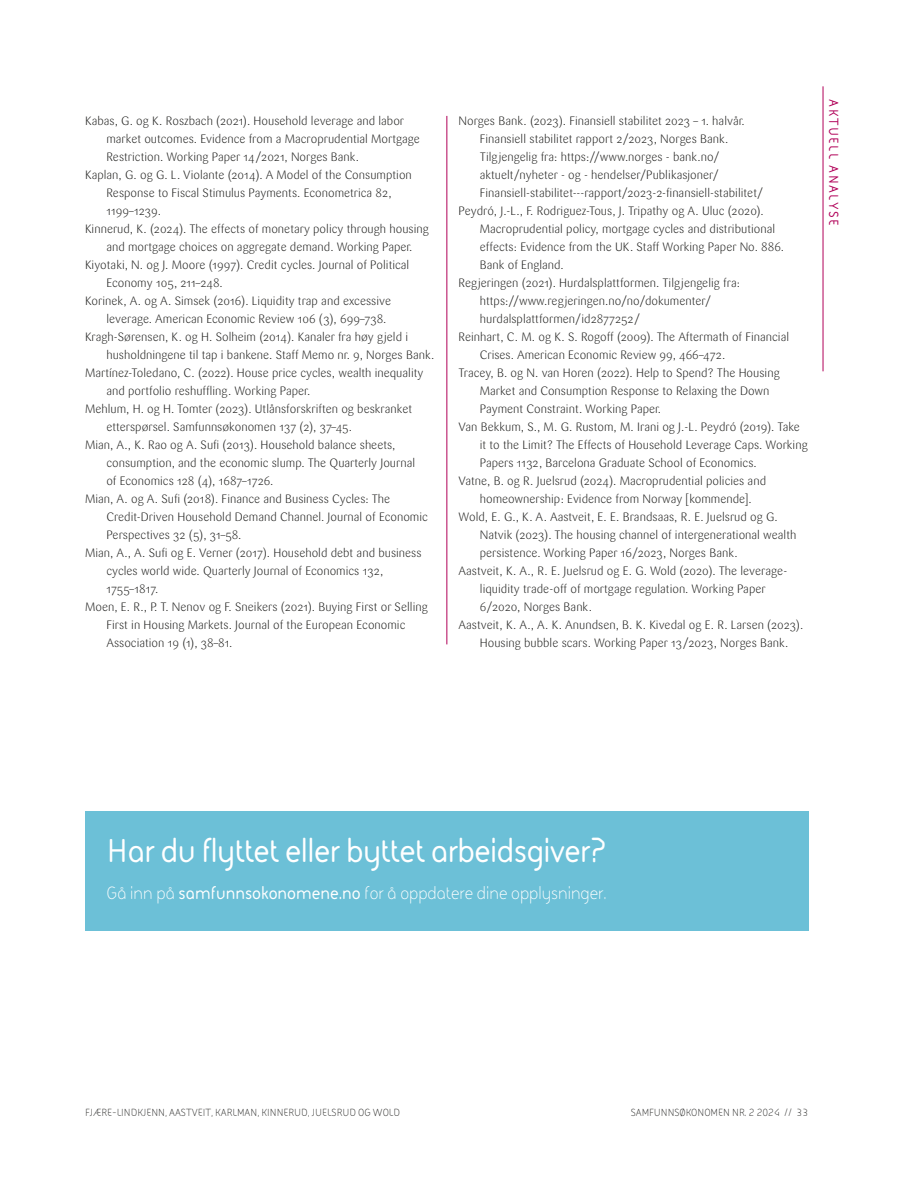
<style>
.page{position:relative;width:915px;height:1191px;background:#fff}
.page>*{position:absolute;margin:0;border:0;box-sizing:border-box;transform-origin:0 0}
.t1{font:700 33.75px "FS Sophie";letter-spacing:-.015em;color:#fff}
.t2{font:18px "FS Sophie";color:#fff}
.t3{font:700 13.5px "FS Sophie";letter-spacing:.12em;color:#b10058}
.t4{font:300 12px "Sari OT";color:#1d1d1b}
.t5{font:10.5px "FS Sophie";color:#1d1d1b}
.s1{font-weight:700}
</style>
<div class="page">
<hr style="left:446px;top:116px;width:1px;height:528px;background:#b10058">
<hr style="left:822px;top:86px;width:1px;height:285px;background:#b10058">
<div style="left:85px;top:811px;width:723px;height:119px;background:#6cc0d7"></div>
<p class="t4" style="left:85px;top:113px;width:320px">Kabas, G. og K. Roszbach (2021). Household leverage and labor</p>
<p class="t4" style="left:106px;top:131px;width:315px">market outcomes. Evidence from a Macroprudential Mortgage</p>
<p class="t4" style="left:106px;top:149px;width:254px">Restriction. Working Paper 14/2021, Norges Bank.</p>
<p class="t4" style="left:85px;top:167px;width:328px">Kaplan, G. og G. L. Violante (2014). A Model of the Consumption</p>
<p class="t4" style="left:106px;top:185px;width:287px">Response to Fiscal Stimulus Payments. Econometrica 82,</p>
<p class="t4" style="left:106px;top:203px;width:56px">1199–1239.</p>
<p class="t4" style="left:85px;top:221px;width:345px">Kinnerud, K. (2024). The effects of monetary policy through housing</p>
<p class="t4" style="left:106px;top:239px;width:307px">and mortgage choices on aggregate demand. Working Paper.</p>
<p class="t4" style="left:85px;top:257px;width:325px">Kiyotaki, N. og J. Moore (1997). Credit cycles. Journal of Political</p>
<p class="t4" style="left:106px;top:275px;width:118px">Economy 105, 211–248.</p>
<p class="t4" style="left:85px;top:293px;width:307px">Korinek, A. og A. Simsek (2016). Liquidity trap and excessive</p>
<p class="t4" style="left:106px;top:311px;width:281px">leverage. American Economic Review 106 (3), 699–738.</p>
<p class="t4" style="left:85px;top:329px;width:324px">Kragh-Sørensen, K. og H. Solheim (2014). Kanaler fra høy gjeld i</p>
<p class="t4" style="left:106px;top:347px;width:329px">husholdningene til tap i bankene. Staff Memo nr. 9, Norges Bank.</p>
<p class="t4" style="left:85px;top:365px;width:340px">Martínez-Toledano, C. (2022). House price cycles, wealth inequality</p>
<p class="t4" style="left:106px;top:383px;width:205px">and portfolio reshuffling. Working Paper.</p>
<p class="t4" style="left:85px;top:401px;width:328px">Mehlum, H. og H. Tomter (2023). Utlånsforskriften og beskranket</p>
<p class="t4" style="left:106px;top:419px;width:247px">etterspørsel. Samfunnsøkonomen 137 (2), 37–45.</p>
<p class="t4" style="left:85px;top:437px;width:312px">Mian, A., K. Rao og A. Sufi (2013). Household balance sheets,</p>
<p class="t4" style="left:106px;top:455px;width:310px">consumption, and the economic slump. The Quarterly Journal</p>
<p class="t4" style="left:106px;top:473px;width:168px">of Economics 128 (4), 1687–1726.</p>
<p class="t4" style="left:85px;top:491px;width:306px">Mian, A. og A. Sufi (2018). Finance and Business Cycles: The</p>
<p class="t4" style="left:106px;top:509px;width:323px">Credit-Driven Household Demand Channel. Journal of Economic</p>
<p class="t4" style="left:106px;top:527px;width:137px">Perspectives 32 (5), 31–58.</p>
<p class="t4" style="left:85px;top:545px;width:338px">Mian, A., A. Sufi og E. Verner (2017). Household debt and business</p>
<p class="t4" style="left:106px;top:563px;width:278px">cycles world wide. Quarterly Journal of Economics 132,</p>
<p class="t4" style="left:106px;top:581px;width:53px">1755–1817.</p>
<p class="t4" style="left:85px;top:599px;width:344px">Moen, E. R., P. T. Nenov og F. Sneikers (2021). Buying First or Selling</p>
<p class="t4" style="left:106px;top:617px;width:300px">First in Housing Markets. Journal of the European Economic</p>
<p class="t4" style="left:106px;top:635px;width:127px">Association 19 (1), 38–81.</p>
<p class="t4" style="left:458px;top:113px;width:287px">Norges Bank. (2023). Finansiell stabilitet 2023 – 1. halvår.</p>
<p class="t4" style="left:479px;top:131px;width:250px">Finansiell stabilitet rapport 2/2023, Norges Bank.</p>
<p class="t4" style="left:479px;top:149px;width:241px">Tilgjengelig fra: https://www.norges - bank.no/</p>
<p class="t4" style="left:479px;top:167px;width:241px">aktuelt/nyheter - og - hendelser/Publikasjoner/</p>
<p class="t4" style="left:479px;top:185px;width:285px">Finansiell-stabilitet---rapport/2023-2-finansiell-stabilitet/</p>
<p class="t4" style="left:458px;top:203px;width:307px">Peydró, J.-L., F. Rodriguez-Tous, J. Tripathy og A. Uluc (2020).</p>
<p class="t4" style="left:479px;top:221px;width:297px">Macroprudential policy, mortgage cycles and distributional</p>
<p class="t4" style="left:479px;top:239px;width:305px">effects: Evidence from the UK. Staff Working Paper No. 886.</p>
<p class="t4" style="left:479px;top:257px;width:85px">Bank of England.</p>
<p class="t4" style="left:458px;top:275px;width:283px">Regjeringen (2021). Hurdalsplattformen. Tilgjengelig fra:</p>
<p class="t4" style="left:479px;top:293px;width:233px">https://www.regjeringen.no/no/dokumenter/</p>
<p class="t4" style="left:479px;top:311px;width:162px">hurdalsplattformen/id2877252/</p>
<p class="t4" style="left:458px;top:329px;width:332px">Reinhart, C. M. og K. S. Rogoff (2009). The Aftermath of Financial</p>
<p class="t4" style="left:479px;top:347px;width:247px">Crises. American Economic Review 99, 466–472.</p>
<p class="t4" style="left:458px;top:365px;width:322px">Tracey, B. og N. van Horen (2022). Help to Spend? The Housing</p>
<p class="t4" style="left:479px;top:383px;width:291px">Market and Consumption Response to Relaxing the Down</p>
<p class="t4" style="left:479px;top:401px;width:183px">Payment Constraint. Working Paper.</p>
<p class="t4" style="left:458px;top:419px;width:343px">Van Bekkum, S., M. G. Rustom, M. Irani og J.-L. Peydró (2019). Take</p>
<p class="t4" style="left:479px;top:437px;width:329px">it to the Limit? The Effects of Household Leverage Caps. Working</p>
<p class="t4" style="left:479px;top:455px;width:278px">Papers 1132, Barcelona Graduate School of Economics.</p>
<p class="t4" style="left:458px;top:473px;width:309px">Vatne, B. og R. Juelsrud (2024). Macroprudential policies and</p>
<p class="t4" style="left:479px;top:491px;width:273px">homeownership: Evidence from Norway [kommende].</p>
<p class="t4" style="left:458px;top:509px;width:320px">Wold, E. G., K. A. Aastveit, E. E. Brandsaas, R. E. Juelsrud og G.</p>
<p class="t4" style="left:479px;top:527px;width:318px">Natvik (2023). The housing channel of intergenerational wealth</p>
<p class="t4" style="left:479px;top:545px;width:259px">persistence. Working Paper 16/2023, Norges Bank.</p>
<p class="t4" style="left:458px;top:563px;width:330px">Aastveit, K. A., R. E. Juelsrud og E. G. Wold (2020). The leverage-</p>
<p class="t4" style="left:479px;top:581px;width:287px">liquidity trade-off of mortgage regulation. Working Paper</p>
<p class="t4" style="left:479px;top:599px;width:114px">6/2020, Norges Bank.</p>
<p class="t4" style="left:458px;top:617px;width:346px">Aastveit, K. A., A. K. Anundsen, B. K. Kivedal og E. R. Larsen (2023).</p>
<p class="t4" style="left:479px;top:635px;width:310px">Housing bubble scars. Working Paper 13/2023, Norges Bank.</p>
<p class="t3" style="left:842px;top:99px;width:128px;rotate:90deg">AKTUELL ANALYSE</p>
<h1 class="t1" style="left:106px;top:826px;width:501px">Har du flyttet eller byttet arbeidsgiver?</h1>
<h2 class="t2" style="left:106px;top:881px;width:501px">GÅ INN PÅ <span class="s1">samfunnsokonomene.no</span> FOR Å OPPDATERE DINE OPPLYSNINGER.</h2>
<p class="t5" style="left:85px;top:1105px;width:43px">FJÆRE-LINDKJENN</p>
<p class="t5" style="left:165px;top:1105px;width:17px">, AASTVEIT</p>
<p class="t5" style="left:211px;top:1105px;width:17px">, KARLMAN</p>
<p class="t5" style="left:257px;top:1105px;width:17px">, KINNERUD</p>
<p class="t5" style="left:307px;top:1105px;width:14px">, JUELSRUD</p>
<p class="t5" style="left:358px;top:1105px;width:31px">OG WOLD</p>
<p class="t5" style="left:630px;top:1106px;width:179px">SAMFUNNSØKONOMEN NR. 2 2024 // 33</p>
</div>
